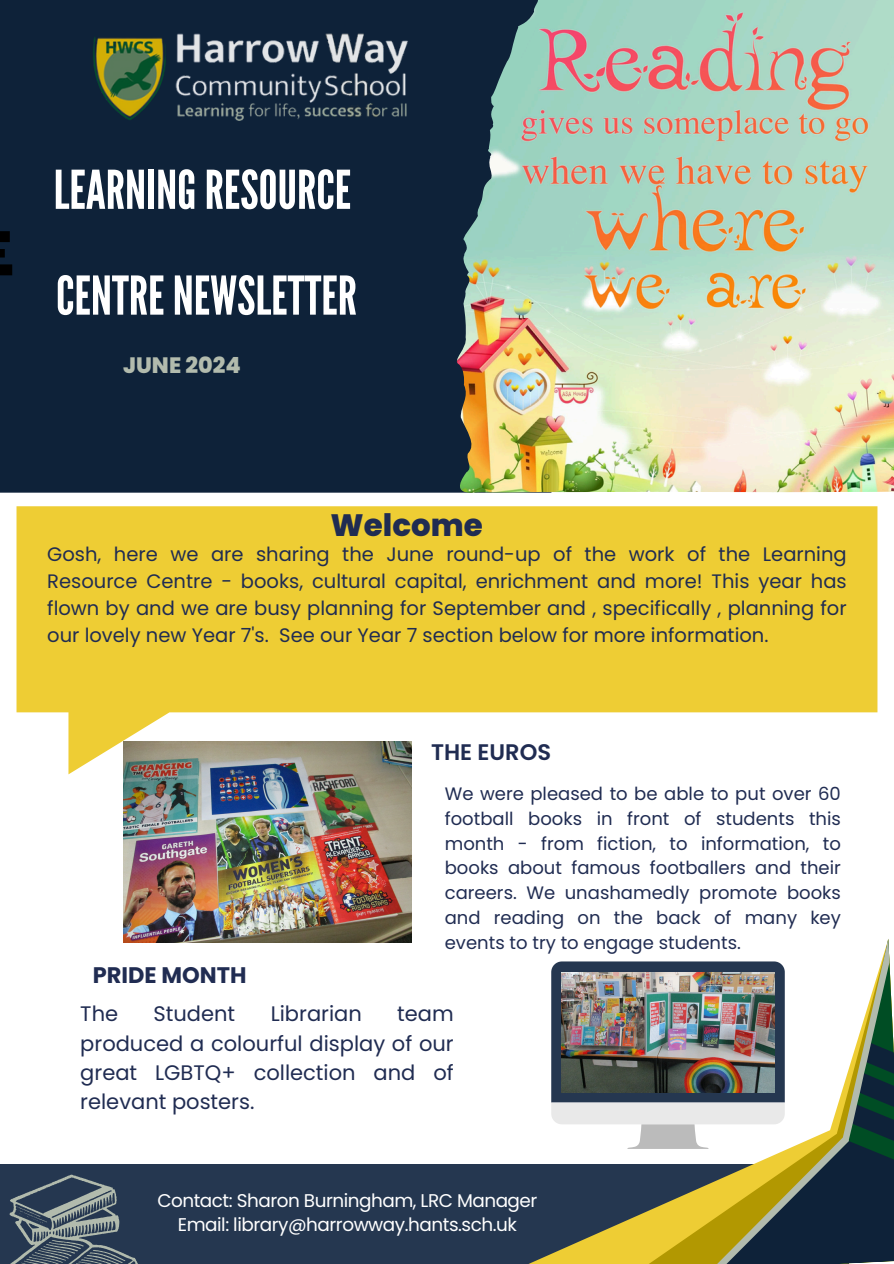
<style>
.page{position:relative;width:894px;height:1264px;background:#fff}
.page>*{position:absolute;margin:0;border:0;box-sizing:border-box;transform-origin:0 0}
.t1{font:53.4px "League Gothic";color:#fff}
.t2{font:800 30.9px "Poppins";color:#202c52}
.t3{font:700 22.5px "Poppins";color:#202c52}
.t4{font:600 22.5px "Poppins";color:#202c52}
.t5{font:800 22.2px "Poppins";color:#b2bbad}
.t6{font:21px/29.2px "Poppins";color:#202c52;text-align:justify}
.t7{font:19.5px/27px "Poppins";color:#202c52;text-align:justify}
.t8{font:18.45px "Poppins";letter-spacing:-.025em;color:#fff}
.t9{font:18px/24.8px "Poppins";color:#202c52;text-align:justify}
</style>
<div class="page">
<div style="left:0;top:127px;width:457px;height:365px;background:#0e2239"></div>
<div style="left:0;top:1164px;width:848px;height:99px;background:#253750"></div>
<img style="left:0;top:0;width:457px;height:127px">
<img style="left:457px;top:0;width:436px;height:492px">
<svg style="left:17px;top:506px;width:860px;height:268px;fill:#eecd34"></svg>
<svg style="left:551px;top:961px;width:342px;height:302px"></svg>
<img style="left:561px;top:972px;width:213px;height:120px">
<svg style="left:0;top:1174px;width:142px;height:90px"></svg>
<img style="left:123px;top:742px;width:288px;height:200px">
<p class="t1" style="left:54px;top:159px;width:299px">LEARNINGRESOURCE</p>
<h4 class="t1" style="left:56px;top:265px;width:302px">CENTRENEWSLETTER</h4>
<h4 class="t5" style="left:123px;top:350px;width:119px">JUNE 2024</h4>
<p class="t2" style="left:330px;top:504px;width:154px">Welcome</p>
<p class="t7" style="left:47px;top:541px;width:800px">Gosh, here we are sharing the June round-up of the work of the Learning Resource Centre - books, cultural capital, enrichment and more! This year has flown by and we are busy planning for September and , specifically , planning for our lovely new Year 7's. See our Year 7 section below for more information.</p>
<p class="t4" style="left:431px;top:736px;width:121px">THE EUROS</p>
<p class="t3" style="left:93px;top:959px;width:155px">PRIDE MONTH</p>
<p class="t9" style="left:444px;top:781px;width:397px">We were pleased to be able to put over 60 football books in front of students this month - from fiction, to information, to books about famous footballers and their careers. We unashamedly promote books and reading on the back of many key events to try to engage students.</p>
<h3 class="t6" style="left:80px;top:999px;width:39px">The</h3>
<h3 class="t6" style="left:153px;top:999px;width:83px">Student</h3>
<h3 class="t6" style="left:271px;top:999px;width:93px">Librarian</h3>
<h3 class="t6" style="left:80px;top:999px;width:375px;text-indent:317px">team produced a colourful display of our great LGBTQ+ collection and of relevant posters.</h3>
<h4 class="t8" style="left:157px;top:1187px;width:381px">Contact: Sharon Burningham, LRC Manager</h4>
<h5 class="t8" style="left:178px;top:1212px;width:340px">Email: library@harrowway.hants.sch.uk</h5>
</div>
